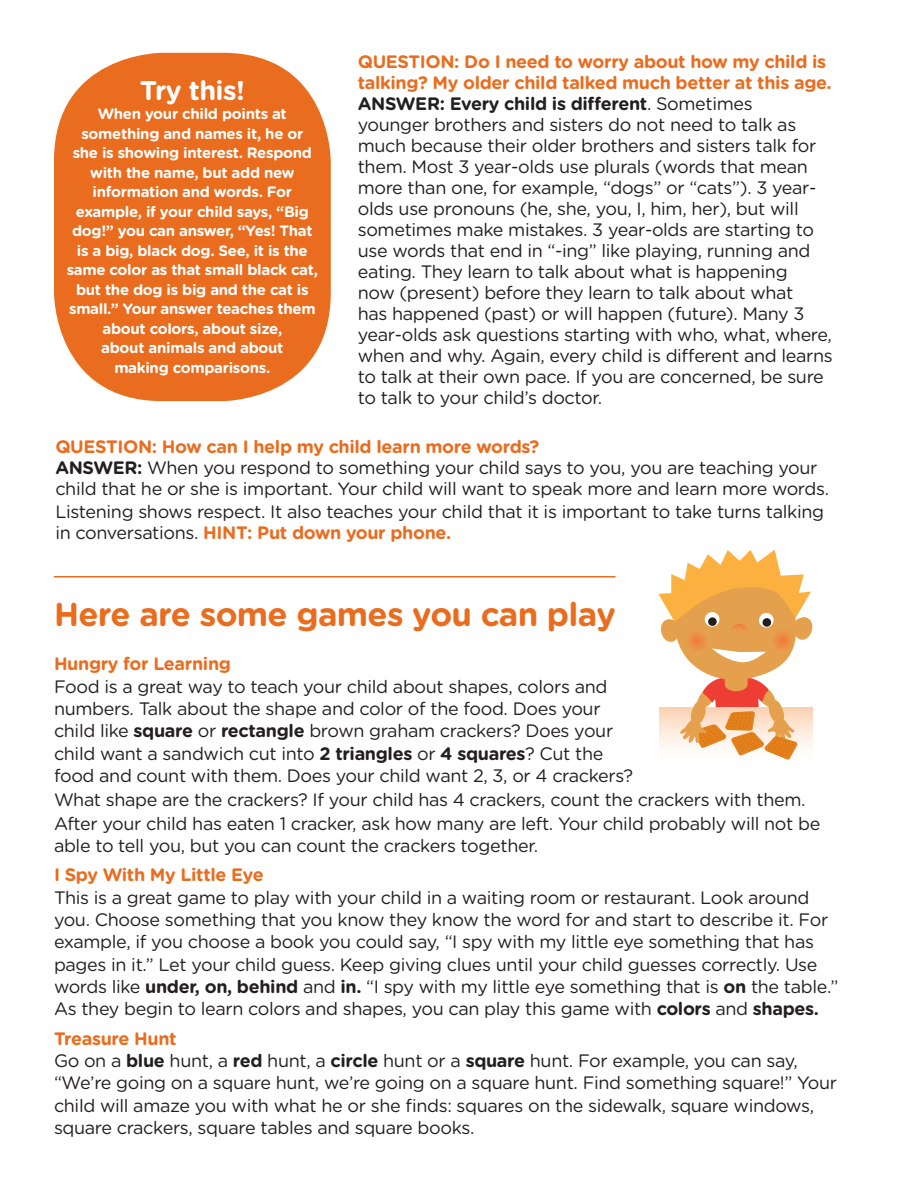
<style>
.page{position:relative;width:918px;height:1188px;background:#fff}
.page>*{position:absolute;margin:0;border:0;box-sizing:border-box;transform-origin:0 0}
.t1{font:700 33px "Gotham Rounded";letter-spacing:-.02em;color:#ea6d1f}
.t2{font:700 27px "Gotham Rounded";letter-spacing:-.02em;color:#fff}
.t3{font:18px/21px "Gotham Rounded";letter-spacing:-.02em;color:#231f20}
.t4{font:700 18px/21px "Gotham Rounded";letter-spacing:-.02em;color:#ea6d1f}
.t5{font:700 15px/19.5px "Gotham Rounded";letter-spacing:-.02em;color:#fff}
.s1{font-weight:700}
.s2{font-weight:700;color:#ea6d1f}
</style>
<div class="page">
<div style="left:54px;top:53px;width:277px;height:348px;background:#ea6d1f;border-radius:108px"></div>
<hr style="left:54px;top:576px;width:562px;height:2px;background:#ea6d1f">
<svg style="left:658px;top:550px;width:155px;height:210px"></svg>
<p class="t4" style="left:358px;top:51px;width:476px">QUESTION: Do I need to worry about how my child is talking? My older child talked much better at this age.</p>
<p class="t3" style="left:358px;top:93px;width:477px"><span class="s1">ANSWER: Every child is different</span>. Sometimes<br>younger brothers and sisters do not need to talk as much because their older brothers and sisters talk for them. Most 3 year-olds use plurals (words that mean more than one, for example, “dogs” or “cats”). 3 year&shy;olds use pronouns (he, she, you, I, him, her), but will sometimes make mistakes. 3 year-olds are starting to use words that end in “-ing” like playing, running and eating. They learn to talk about what is happening<br>now (present) before they learn to talk about what<br>has happened (past) or will happen (future). Many 3 year-olds ask questions starting with who, what, where, when and why. Again, every child is different and learns to talk at their own pace. If you are concerned, be sure to talk to your child’s doctor.</p>
<p class="t4" style="left:55px;top:435px;width:486px">QUESTION: How can I help my child learn more words?</p>
<p class="t3" style="left:55px;top:456px;width:775px;line-height:21.5px"><span class="s1">ANSWER:</span> When you respond to something your child says to you, you are teaching your child that he or she is important. Your child will want to speak more and learn more words.<br>Listening shows respect. It also teaches your child that it is important to take turns talking in conversations. <span class="s2">HINT: Put down your phone.</span></p>
<p class="t2" style="left:140px;top:70px;width:107px">Try this!</p>
<p class="t5" style="left:98px;top:103px;width:190px">When your child points at</p>
<p class="t5" style="left:81px;top:123px;width:223px">something and names it, he or</p>
<p class="t5" style="left:73px;top:142px;width:241px">she is showing interest. Respond</p>
<p class="t5" style="left:90px;top:162px;width:206px">with the name, but add new information and words. For</p>
<p class="t5" style="left:72px;top:201px;width:242px">example, if your child says, “Big dog!” you can answer, “Yes! That</p>
<p class="t5" style="left:77px;top:240px;width:232px">is a big, black dog. See, it is the</p>
<p class="t5" style="left:67px;top:259px;width:253px;text-align:center">same color as that small black cat, but the dog is big and the cat is small.” Your answer teaches them about colors, about size,</p>
<p class="t5" style="left:101px;top:337px;width:184px">about animals and about</p>
<p class="t5" style="left:114px;top:357px;width:158px">making comparisons.</p>
<p class="t1" style="left:54px;top:590px;width:563px">Here are some games you can play</p>
<p class="t3" style="left:54px;top:652px;width:768px;line-height:22.8px"><span class="s2">Hungry for Learning<br></span>Food is a great way to teach your child about shapes, colors and<br>numbers. Talk about the shape and color of the food. Does your<br>child like <span class="s1">square</span> or <span class="s1">rectangle</span> brown graham crackers? Does your<br>child want a sandwich cut into <span class="s1">2 triangles</span> or <span class="s1">4 squares</span>? Cut the<br>food and count with them. Does your child want 2, 3, or 4 crackers?<br>What shape are the crackers? If your child has 4 crackers, count the crackers with them.<br>After your child has eaten 1 cracker, ask how many are left. Your child probably will not be able to tell you, but you can count the crackers together.</p>
<p class="t3" style="left:54px;top:863px;width:786px;line-height:22.4px"><span class="s2">I Spy With My Little Eye<br></span>This is a great game to play with your child in a waiting room or restaurant. Look around you. Choose something that you know they know the word for and start to describe it. For example, if you choose a book you could say, “I spy with my little eye something that has pages in it.” Let your child guess. Keep giving clues until your child guesses correctly. Use words like <span class="s1">under, on, behind</span> and <span class="s1">in.</span> “I spy with my little eye something that is <span class="s1">on</span> the table.” As they begin to learn colors and shapes, you can play this game with <span class="s1">colors</span> and <span class="s1">shapes.</span></p>
<p class="t3" style="left:54px;top:1026px;width:785px;line-height:22.4px"><span class="s2">Treasure Hunt<br></span>Go on a <span class="s1">blue</span> hunt, a <span class="s1">red</span> hunt, a <span class="s1">circle</span> hunt or a <span class="s1">square</span> hunt. For example, you can say, “We’re going on a square hunt, we’re going on a square hunt. Find something square!” Your child will amaze you with what he or she finds: squares on the sidewalk, square windows, square crackers, square tables and square books.</p>
</div>
